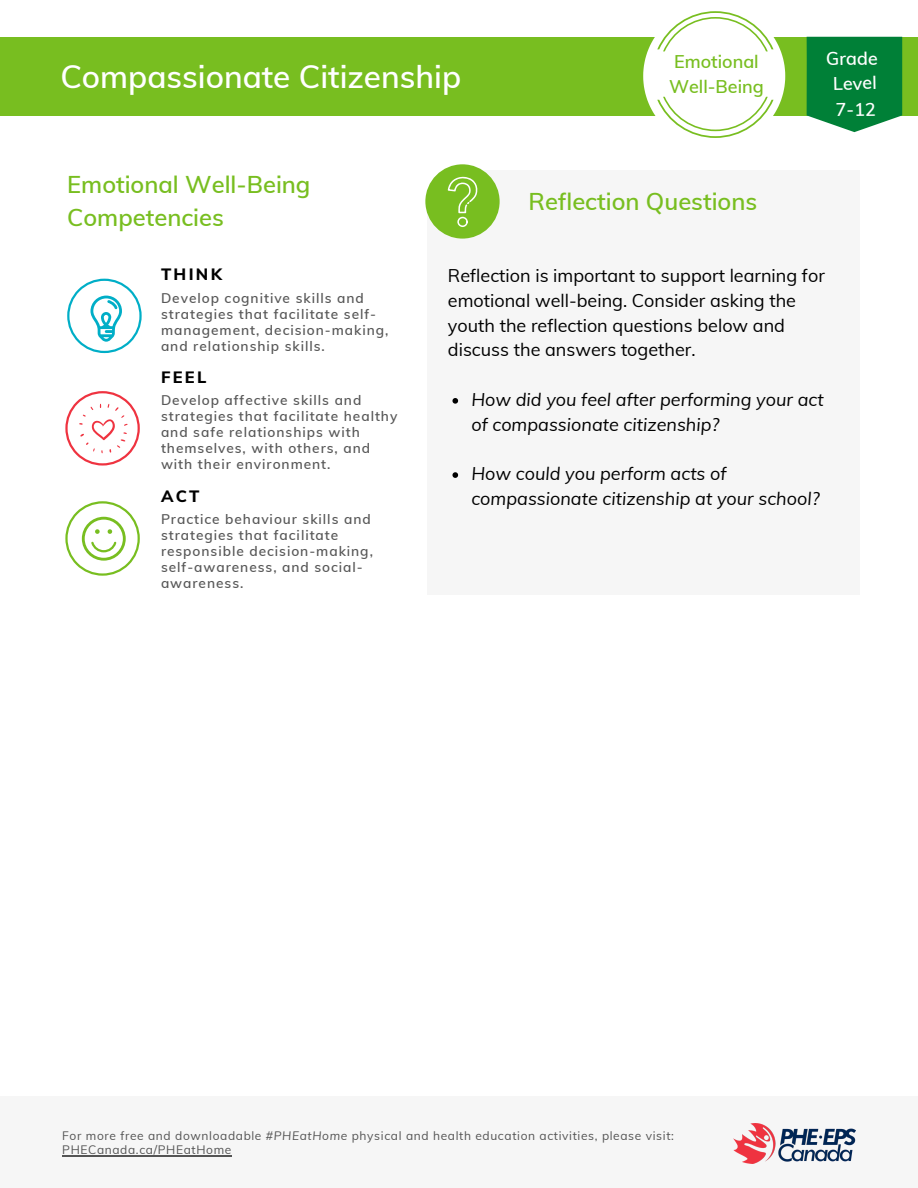
<style>
.page{position:relative;width:918px;height:1188px;background:#fff}
.page>*{position:absolute;margin:0;border:0;box-sizing:border-box;transform-origin:0 0}
.t1{font:600 31.5px "Muli";color:#fff}
.t2{font:600 23.7px/32.7px "Muli";color:#78be20}
.t3{font:18px/24.8px "Muli";color:#000}
.t4{font:italic 18px/24.8px "Muli";color:#000}
.t5{font:600 18px/25px "Muli";color:#78be20}
.t6{font:600 18px/24.8px "Muli";color:#fff;text-align:center}
.t7{font:800 16.5px "Muli";letter-spacing:.14em;color:#000}
.t8{font:600 13.65px/15.9px "Muli";letter-spacing:.07em;color:#545454}
.t9{font:12px/14.1px "Muli";letter-spacing:.055em;color:#545454}
.s1{font-style:italic}
</style>
<div class="page">
<svg style="left:65px;top:391px;width:75px;height:75px"></svg>
<svg style="left:65px;top:501px;width:75px;height:75px"></svg>
<div style="left:0;top:1096px;width:918px;height:92px;background:#f6f6f6"></div>
<img style="left:734px;top:1123px;width:121px;height:41px">
<div style="left:0;top:37px;width:918px;height:79px;background:#78be20"></div>
<svg style="left:643px;top:11px;width:142px;height:127px"></svg>
<div style="left:427px;top:170px;width:432px;height:425px;background:#f6f6f6"></div>
<svg style="left:67px;top:279px;width:75px;height:74px"></svg>
<div style="left:425px;top:164px;width:75px;height:75px;background:#78be20;border-radius:50%"></div>
<svg style="left:425px;top:164px;width:53px;height:63px"></svg>
<svg style="left:807px;top:37px;width:95px;height:95px;background:#158a48"></svg>
<svg style="left:452px;top:398px;width:6px;height:6px"></svg>
<svg style="left:452px;top:472px;width:6px;height:6px"></svg>
<hr style="left:62px;top:1155px;width:170px;height:1px;background:#545454">
<h1 class="t1" style="left:60px;top:56px;width:402px">Compassionate Citizenship</h1>
<h3 class="t5" style="left:669px;top:49px;width:96px">Emotional<br>Well-Being</h3>
<h3 class="t6" style="left:826px;top:46px;width:53px;rotate:-1deg">Grade<br>Level</h3>
<h2 class="t2" style="left:67px;top:168px;width:245px">Emotional Well-Being<br>Competencies</h2>
<p class="t7" style="left:161px;top:264px;width:62px">THINK</p>
<p class="t8" style="left:161px;top:290px;width:229px">Develop cognitive skills and strategies that facilitate self&shy;management, decision-making, and relationship skills.</p>
<p class="t7" style="left:161px;top:366px;width:47px">FEEL</p>
<p class="t8" style="left:161px;top:392px;width:238px">Develop affective skills and strategies that facilitate healthy and safe relationships with themselves, with others, and with their environment.</p>
<p class="t7" style="left:161px;top:485px;width:40px">ACT</p>
<p class="t8" style="left:161px;top:511px;width:213px">Practice behaviour skills and strategies that facilitate responsible decision-making, self-awareness, and social&shy;awareness.</p>
<h3 class="t6" style="left:835px;top:97px;width:42px;rotate:-1deg">7-12</h3>
<h2 class="t2" style="left:529px;top:184px;width:230px">Reflection Questions</h2>
<h3 class="t3" style="left:448px;top:263px;width:378px">Reflection is important to support learning for emotional well-being. Consider asking the youth the reflection questions below and discuss the answers together.</h3>
<h3 class="t4" style="left:471px;top:387px;width:354px">How did you feel after performing your act of compassionate citizenship?</h3>
<h3 class="t4" style="left:471px;top:461px;width:350px">How could you perform acts of compassionate citizenship at your school?</h3>
<p class="t9" style="left:62px;top:1129px;width:613px">For more free and downloadable <span class="s1">#PHEatHome</span> physical and health education activities, please visit:<br>PHECanada.ca/PHEatHome</p>
</div>
